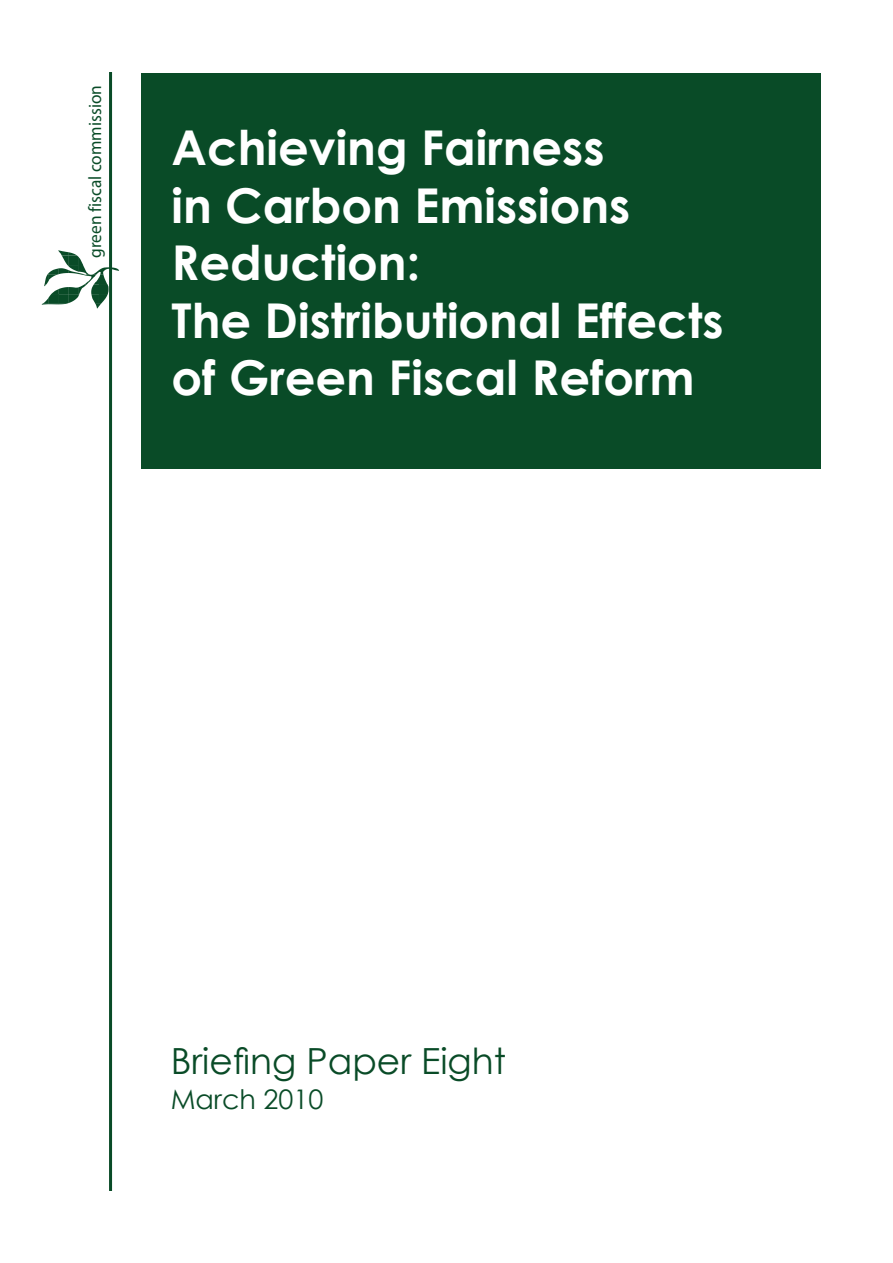
<style>
.page{position:relative;width:893px;height:1263px;background:#fff}
.page>*{position:absolute;margin:0;border:0;box-sizing:border-box;transform-origin:0 0}
.t1{font:700 48px/57.6px "Century Gothic";color:#fff}
.t2{font:36px "Century Gothic";color:#094b27}
.t3{font:27px "Century Gothic";color:#094b27}
.t4{font:18px "Myriad Pro";color:#094b27;scale:.96 1}
</style>
<div class="page">
<hr style="left:109px;top:72px;width:3px;height:1119px;background:#094b27">
<svg style="left:42px;top:250px;width:77px;height:58px"></svg>
<div style="left:141px;top:73px;width:680px;height:396px;background:#094b27"></div>
<p class="t4" style="left:84px;top:258px;width:181px;rotate:-90deg">neerg mocl acs i f m ss i i o n</p>
<p class="t1" style="left:171px;top:117px;width:553px">Achieving Fairness<br>in Carbon Emissions<br>Reduction:<br>The Distributional Effects of Green Fiscal Reform</p>
<p class="t2" style="left:171px;top:1036px;width:337px">Briefing Paper Eight</p>
<p class="t3" style="left:171px;top:1080px;width:154px">March 2010</p>
</div>
